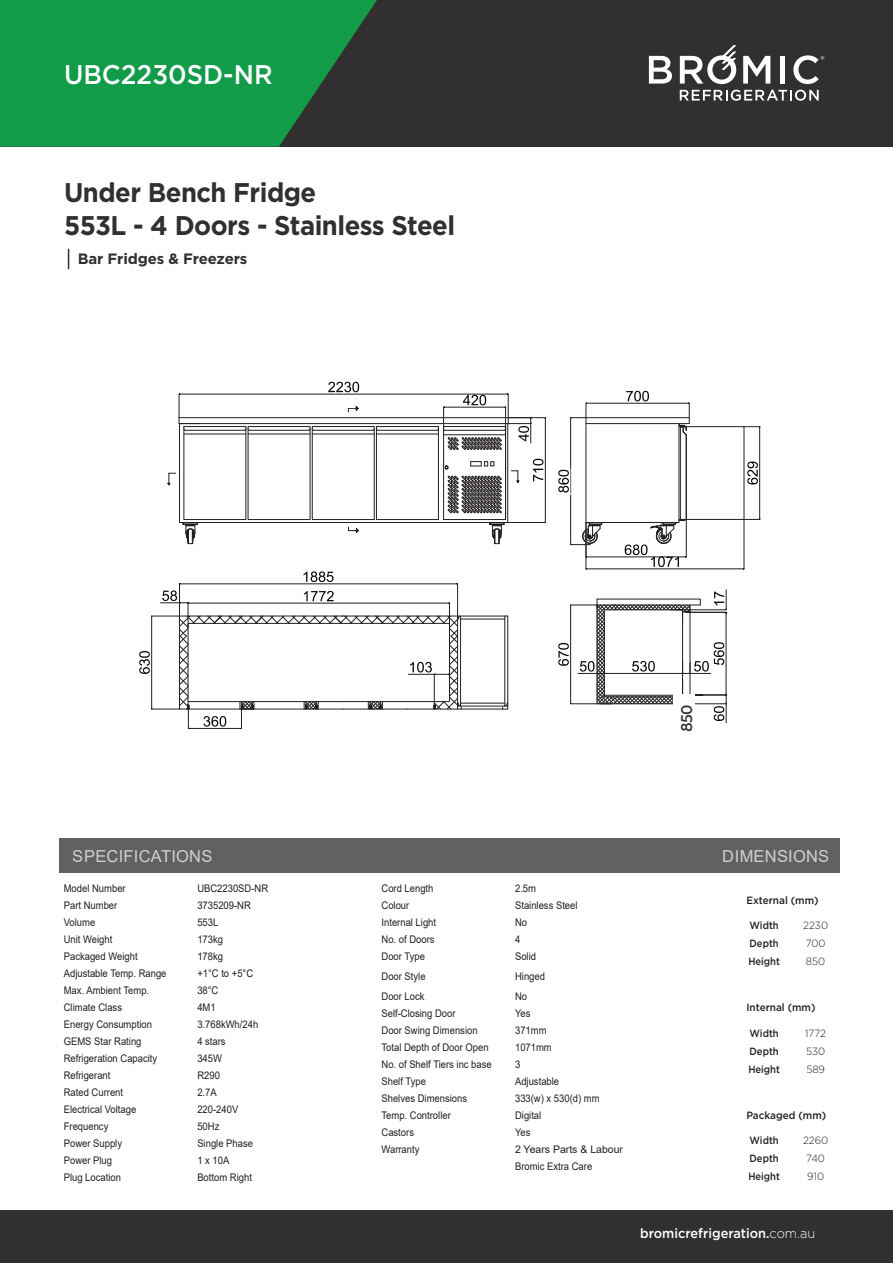
<style>
.page{position:relative;width:893px;height:1263px;background:#fff}
.page>*{position:absolute;margin:0;border:0;box-sizing:border-box;transform-origin:0 0}
.t1{font:700 27px/33px "Gotham";letter-spacing:-.02em;color:#312f30;scale:.95 1}
.t2{font:500 27px "Gotham";color:#fff;scale:.95 1}
.t3{font:16.5px "Arial";letter-spacing:.015em;color:#fff}
.t4{font:500 15.45px "Ariana Pro";color:#312f30}
.t5{font:700 15px "Gotham";letter-spacing:-.01em;color:#312f30}
.t6{font:500 13.5px "Gotham";color:#fff;scale:.95 1}
.t7{font:10.5px "Arial";color:#231f20;scale:.9 1}
.t8{font:500 10.5px/18px "Gotham";color:#231f20;text-align:justify;scale:.9 1}
.t9{font:500 10.5px "Gotham";color:#231f20;scale:.95 1}
.t10{font:10.5px/17px "Arial";color:#231f20}
.t11{font:300 10.5px/18px "Gotham";color:#231f20;text-align:center;scale:.95 1}
.s1{font-weight:300}
</style>
<div class="page">
<div style="left:60px;top:838px;width:780px;height:35px;background:#616164"></div>
<div style="left:0;top:0;width:893px;height:147px;background:#312f30"></div>
<svg style="left:0;top:0;width:377px;height:147px;background:#158e46"></svg>
<div style="left:0;top:1211px;width:893px;height:52px;background:#312f30"></div>
<svg style="left:68px;top:249px;width:1px;height:20px"></svg>
<svg style="left:649px;top:56px;width:23px;height:28px"></svg>
<svg style="left:743px;top:56px;width:27px;height:28px"></svg>
<div style="left:780px;top:56px;width:5px;height:28px;background:#fff"></div>
<svg style="left:793px;top:55px;width:31px;height:29px"></svg>
<svg style="left:680px;top:45px;width:56px;height:39px"></svg>
<svg style="left:680px;top:90px;width:139px;height:11px"></svg>
<svg style="left:178px;top:381px;width:583px;height:349px"></svg>
<svg style="left:558px;top:579px;width:169px;height:144px"></svg>
<hr style="left:461px;top:703px;width:44px;height:1px;background:#231f20">
<hr style="left:461px;top:619px;width:44px;height:1px;background:#231f20">
<svg style="left:502px;top:702px;width:5px;height:7px"></svg>
<hr style="left:458px;top:706px;width:50px;height:1px;background:#231f20">
<hr style="left:407px;top:709px;width:101px;height:1px;background:#231f20">
<hr style="left:504px;top:616px;width:1px;height:90px;background:#231f20">
<hr style="left:507px;top:616px;width:1px;height:93px;background:#231f20">
<hr style="left:342px;top:616px;width:166px;height:1px;background:#231f20">
<svg style="left:167px;top:472px;width:9px;height:14px"></svg>
<svg style="left:511px;top:459px;width:32px;height:25px"></svg>
<svg style="left:348px;top:526px;width:12px;height:14px"></svg>
<svg style="left:348px;top:400px;width:12px;height:12px"></svg>
<svg style="left:139px;top:567px;width:323px;height:162px"></svg>
<svg style="left:444px;top:461px;width:58px;height:53px"></svg>
<svg style="left:182px;top:522px;width:16px;height:22px"></svg>
<svg style="left:489px;top:522px;width:17px;height:22px"></svg>
<div style="left:686px;top:426px;width:58px;height:94px;border:1px solid #231f20"></div>
<hr style="left:759px;top:427px;width:1px;height:92px;background:#231f20">
<svg style="left:744px;top:426px;width:17px;height:2px"></svg>
<svg style="left:745px;top:519px;width:16px;height:1px"></svg>
<svg style="left:747px;top:462px;width:11px;height:22px"></svg>
<hr style="left:744px;top:519px;width:1px;height:50px;background:#231f20">
<hr style="left:586px;top:569px;width:157px;height:1px;background:#231f20">
<svg style="left:556px;top:391px;width:134px;height:179px"></svg>
<svg style="left:436px;top:394px;width:96px;height:56px"></svg>
<div style="left:346px;top:399px;width:9px;height:8px;background:#fff"></div>
<div style="left:346px;top:532px;width:9px;height:9px;background:#fff"></div>
<div style="left:522px;top:471px;width:9px;height:9px;background:#fff"></div>
<div style="left:337px;top:563px;width:40px;height:17px;background:#fff"></div>
<div style="left:640px;top:575px;width:34px;height:17px;background:#fff"></div>
<div style="left:673px;top:694px;width:22px;height:49px;background:#fff"></div>
<h1 class="t2" style="left:64px;top:57px;width:221px">UBC2230SD-NR</h1>
<h1 class="t1" style="left:64px;top:176px;width:413px">Under Bench Fridge<br>553L - 4 Doors - Stainless Steel</h1>
<h3 class="t5" style="left:78px;top:249px;width:171px">Bar Fridges &amp; Freezers</h3>
<h3 class="t4" style="left:676px;top:732px;width:29px;rotate:-90deg">850</h3>
<h2 class="t3" style="left:73px;top:845px;width:141px">SPECIFICATIONS</h2>
<h2 class="t3" style="left:723px;top:845px;width:108px">DIMENSIONS</h2>
<p class="t7" style="left:64px;top:881px;width:70px">Model Number</p>
<p class="t7" style="left:197px;top:881px;width:80px">UBC2230SD-NR</p>
<p class="t7" style="left:64px;top:898px;width:61px">Part Number</p>
<p class="t7" style="left:197px;top:898px;width:61px">3735209-NR</p>
<p class="t7" style="left:64px;top:915px;width:37px">Volume</p>
<p class="t7" style="left:197px;top:915px;width:25px">553L</p>
<p class="t7" style="left:64px;top:932px;width:56px">Unit Weight</p>
<p class="t7" style="left:197px;top:932px;width:30px">173kg</p>
<p class="t7" style="left:64px;top:949px;width:84px">Packaged Weight</p>
<p class="t7" style="left:197px;top:949px;width:30px">178kg</p>
<p class="t7" style="left:64px;top:966px;width:116px">Adjustable Temp. Range</p>
<p class="t7" style="left:197px;top:966px;width:64px">+1°C to +5°C</p>
<p class="t7" style="left:64px;top:983px;width:96px">Max. Ambient Temp.</p>
<p class="t7" style="left:197px;top:983px;width:25px">38°C</p>
<p class="t7" style="left:64px;top:1000px;width:66px">Climate Class</p>
<p class="t7" style="left:197px;top:1000px;width:22px">4M1</p>
<p class="t7" style="left:64px;top:1017px;width:100px">Energy Consumption</p>
<p class="t7" style="left:197px;top:1017px;width:69px">3.768kWh/24h</p>
<p class="t7" style="left:64px;top:1034px;width:88px">GEMS Star Rating</p>
<p class="t7" style="left:197px;top:1034px;width:33px">4 stars</p>
<p class="t7" style="left:64px;top:1051px;width:105px">Refrigeration Capacity</p>
<p class="t7" style="left:197px;top:1051px;width:29px">345W</p>
<p class="t7" style="left:64px;top:1068px;width:53px">Refrigerant</p>
<p class="t7" style="left:197px;top:1068px;width:27px">R290</p>
<p class="t7" style="left:64px;top:1085px;width:67px">Rated Current</p>
<p class="t7" style="left:197px;top:1085px;width:23px">2.7A</p>
<p class="t7" style="left:64px;top:1102px;width:82px">Electrical Voltage</p>
<p class="t7" style="left:197px;top:1102px;width:47px">220-240V</p>
<p class="t7" style="left:64px;top:1119px;width:51px">Frequency</p>
<p class="t7" style="left:197px;top:1119px;width:26px">50Hz</p>
<p class="t7" style="left:64px;top:1136px;width:66px">Power Supply</p>
<p class="t7" style="left:197px;top:1136px;width:63px">Single Phase</p>
<p class="t7" style="left:64px;top:1153px;width:55px">Power Plug</p>
<p class="t7" style="left:197px;top:1153px;width:37px">1 x 10A</p>
<p class="t7" style="left:64px;top:1170px;width:65px">Plug Location</p>
<p class="t7" style="left:197px;top:1170px;width:62px">Bottom Right</p>
<p class="t7" style="left:381px;top:881px;width:59px">Cord Length</p>
<p class="t7" style="left:515px;top:881px;width:25px">2.5m</p>
<p class="t7" style="left:381px;top:898px;width:32px">Colour</p>
<p class="t7" style="left:515px;top:898px;width:71px">Stainless Steel</p>
<p class="t7" style="left:381px;top:915px;width:62px">Internal Light</p>
<p class="t7" style="left:515px;top:915px;width:15px">No</p>
<p class="t7" style="left:381px;top:932px;width:60px">No. of Doors</p>
<p class="t7" style="left:515px;top:932px;width:7px">4</p>
<p class="t7" style="left:381px;top:949px;width:50px">Door Type</p>
<p class="t7" style="left:515px;top:949px;width:25px">Solid</p>
<p class="t7" style="left:381px;top:969px;width:51px">Door Style</p>
<p class="t7" style="left:515px;top:969px;width:35px">Hinged</p>
<p class="t7" style="left:381px;top:989px;width:49px">Door Lock</p>
<p class="t7" style="left:515px;top:989px;width:15px">No</p>
<p class="t7" style="left:381px;top:1006px;width:84px">Self-Closing Door</p>
<p class="t7" style="left:515px;top:1006px;width:19px">Yes</p>
<p class="t7" style="left:381px;top:1023px;width:108px">Door Swing Dimension</p>
<p class="t7" style="left:515px;top:1023px;width:37px">371mm</p>
<p class="t7" style="left:381px;top:1040px;width:121px">Total Depth of Door Open</p>
<p class="t7" style="left:515px;top:1040px;width:42px">1071mm</p>
<p class="t7" style="left:381px;top:1057px;width:124px">No. of Shelf Tiers inc base</p>
<p class="t7" style="left:515px;top:1057px;width:7px">3</p>
<p class="t7" style="left:381px;top:1074px;width:51px">Shelf Type</p>
<p class="t7" style="left:515px;top:1074px;width:51px">Adjustable</p>
<p class="t7" style="left:381px;top:1091px;width:97px">Shelves Dimensions</p>
<p class="t7" style="left:515px;top:1091px;width:95px">333(w) x 530(d) mm</p>
<p class="t7" style="left:381px;top:1108px;width:79px">Temp. Controller</p>
<p class="t7" style="left:515px;top:1108px;width:31px">Digital</p>
<p class="t7" style="left:381px;top:1125px;width:38px">Castors</p>
<p class="t7" style="left:515px;top:1125px;width:19px">Yes</p>
<p class="t7" style="left:381px;top:1142px;width:44px">Warranty</p>
<p class="t10" style="left:515px;top:1140px;width:109px">2 Years Parts &amp; Labour<br>Bromic Extra Care</p>
<p class="t9" style="left:746px;top:893px;width:77px">External (mm)</p>
<p class="t8" style="left:748px;top:916px;width:37px">Width Depth Height</p>
<p class="t11" style="left:803px;top:916px;width:28px;text-align:left">2230<br>700<br>850</p>
<p class="t9" style="left:746px;top:1000px;width:74px">Internal (mm)</p>
<p class="t8" style="left:748px;top:1024px;width:37px">Width Depth Height</p>
<p class="t11" style="left:805px;top:1024px;width:23px;text-align:justify">1772<br>530<br>589</p>
<p class="t9" style="left:746px;top:1108px;width:86px">Packaged (mm)</p>
<p class="t8" style="left:748px;top:1131px;width:37px">Width Depth Height</p>
<p class="t11" style="left:803px;top:1131px;width:28px">2260<br>740<br>910</p>
<p class="t6" style="left:640px;top:1224px;width:186px">bromicrefrigeration.<span class="s1">com.au</span></p>
</div>
